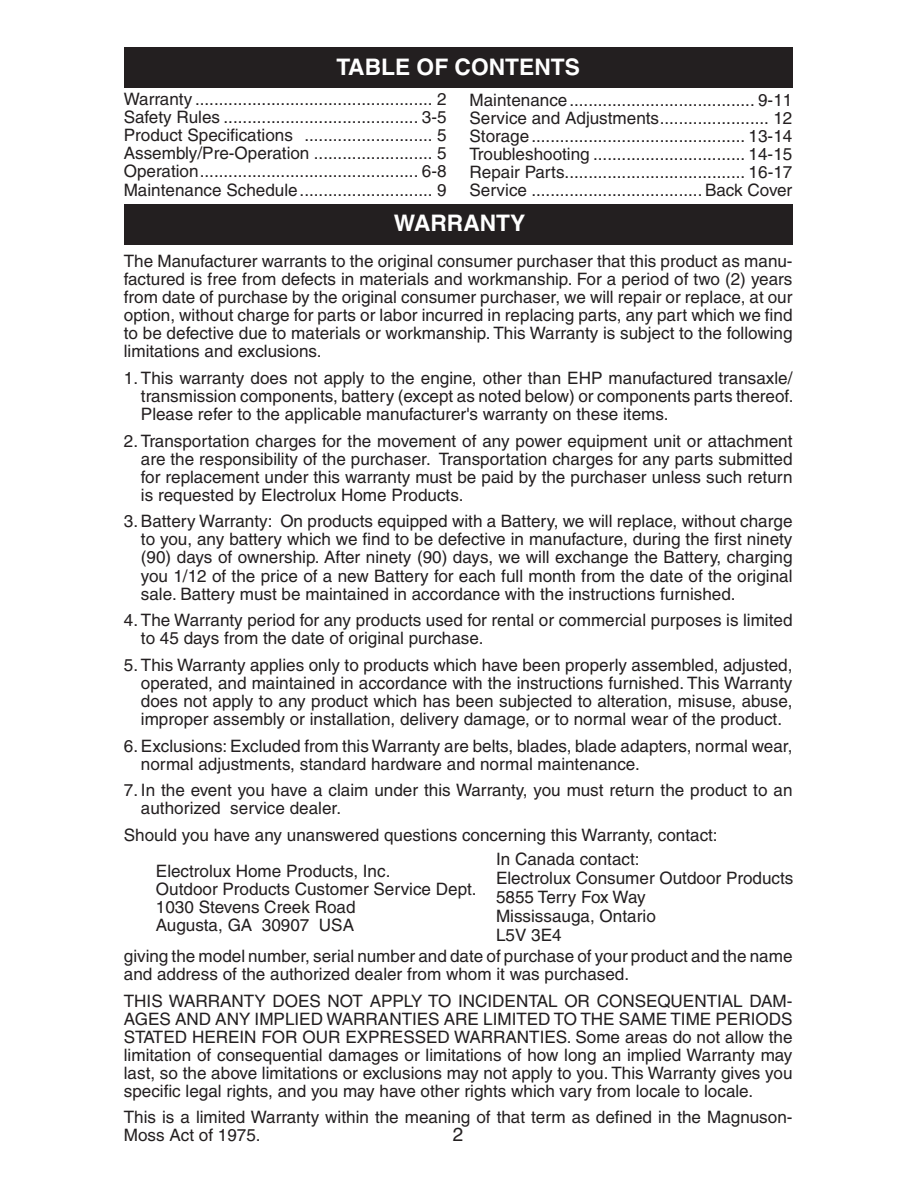
<style>
.page{position:relative;width:918px;height:1188px;background:#fff}
.page>*{position:absolute;margin:0;border:0;box-sizing:border-box;transform-origin:0 0}
.t1{font:700 22.8px "Helvetica";color:#fff}
.t2{font:19.05px "Helvetica";color:#231f20}
.t3{font:17.1px/18px "Helvetica";color:#231f20;text-align:justify}
</style>
<div class="page">
<div style="left:124px;top:47px;width:669px;height:40px;background:#231f20"></div>
<div style="left:124px;top:204px;width:669px;height:40px;background:#231f20"></div>
<h1 class="t1" style="left:336px;top:59px;width:245px">TABLE OF CONTENTS</h1>
<p class="t3" style="left:124px;top:92px;width:324px">Warranty .................................................. 2<br>Safety Rules ......................................... 3-5<br>Product Spec i fica tions ........................... 5<br>Assembly/Pre-Operation ......................... 5<br>Operation.............................................. 6-8<br>Maintenance Schedule............................ 9</p>
<p class="t3" style="left:470px;top:92px;width:324px">Maintenance....................................... 9-11<br>Service and Adjustments....................... 12<br>Storage............................................. 13-14<br>Troubleshooting ................................ 14-15<br>Repair Parts...................................... 16-17<br>Service .................................... Back Cover</p>
<h1 class="t1" style="left:394px;top:215px;width:133px">WARRANTY</h1>
<p class="t3" style="left:124px;top:254px;width:670px">The Manufacturer warrants to the original consumer purchaser that this product as manu&shy;factured is free from defects in materials and workmanship. For a period of two (2) years from date of purchase by the original consumer purchaser, we will repair or replace, at our option, without charge for parts or labor incurred in replacing parts, any part which we find to be defective due to materials or work man ship. This Warranty is subject to the following limitations and exclusions.</p>
<p class="t3" style="left:141px;top:371px;width:654px;text-indent:-17px">1. This warranty does not apply to the engine, other than EHP manufactured transaxle/ transmission components, battery (except as noted below) or com po nents parts thereof.<br>Please refer to the applicable manufacturer's warranty on these items.</p>
<p class="t3" style="left:141px;top:433px;width:653px;text-indent:-17px">2. Transportation charges for the movement of any power equipment unit or at tach ment are the responsibility of the purchaser. Transportation charges for any parts sub mit ted for replacement under this warranty must be paid by the purchaser unless such return is requested by Electrolux Home Products.</p>
<p class="t3" style="left:141px;top:514px;width:653px;text-indent:-17px">3. Battery Warranty: On products equipped with a Battery, we will replace, without charge to you, any battery which we find to be defective in manufacture, during the first ninety (90) days of ownership. After ninety (90) days, we will exchange the Battery, charging you 1/12 of the price of a new Battery for each full month from the date of the original sale. Battery must be maintained in accordance with the in struc tions furnished.</p>
<p class="t3" style="left:141px;top:613px;width:653px;text-indent:-17px">4. The Warranty period for any products used for rental or commercial purposes is limited to 45 days from the date of original purchase.</p>
<p class="t3" style="left:141px;top:657px;width:653px;text-indent:-17px">5. This Warranty applies only to products which have been properly assembled, adjusted, operated, and maintained in accordance with the instructions fur nished. This Warranty does not apply to any product which has been subjected to al ter ation, misuse, abuse, improper assembly or installation, delivery damage, or to normal wear of the product.</p>
<p class="t3" style="left:141px;top:738px;width:653px;text-indent:-17px">6. Exclusions: Excluded from this Warranty are belts, blades, blade adapters, normal wear, normal adjustments, standard hardware and normal maintenance.</p>
<p class="t3" style="left:141px;top:783px;width:653px;text-indent:-17px">7. In the event you have a claim under this Warranty, you must return the product to an authorized service dealer.</p>
<p class="t3" style="left:124px;top:828px;width:595px">Should you have any unanswered questions concerning this Warranty, contact:</p>
<p class="t3" style="left:156px;top:863px;width:322px;text-align:left">Electrolux Home Products, Inc.<br>Outdoor Products Customer Service Dept.<br>1030 Stevens Creek Road<br>Augusta, GA 30907 USA</p>
<p class="t3" style="left:496px;top:851px;width:299px;line-height:19.2px;text-align:left">In Canada contact:<br>Electrolux Consumer Outdoor Products<br>5855 Terry Fox Way<br>Mississauga, Ontario<br>L5V 3E4</p>
<p class="t3" style="left:124px;top:949px;width:670px">giving the model number, serial number and date of purchase of your product and the name and address of the au tho rized dealer from whom it was pur chased.</p>
<p class="t3" style="left:124px;top:993px;width:670px">THIS WARRANTY DOES NOT APPLY TO INCIDENTAL OR CONSEQUENTIAL DAM-AGES AND ANY IMPLIED WAR RAN TIES ARE LIMITED TO THE SAME TIME PERIODS STATED HEREIN FOR OUR EXPRESSED WARRANTIES. Some areas do not allow the limitation of consequential damages or lim i ta tions of how long an implied Warranty may last, so the above lim i ta tions or exclusions may not apply to you. This Warranty gives you specific legal rights, and you may have other rights which vary from locale to locale.</p>
<p class="t3" style="left:124px;top:1110px;width:670px">This is a limited Warranty within the meaning of that term as defined in the Magnuson-<br>Moss Act of 1975.</p>
<p class="t2" style="left:453px;top:1128px;width:12px">2</p>
</div>
